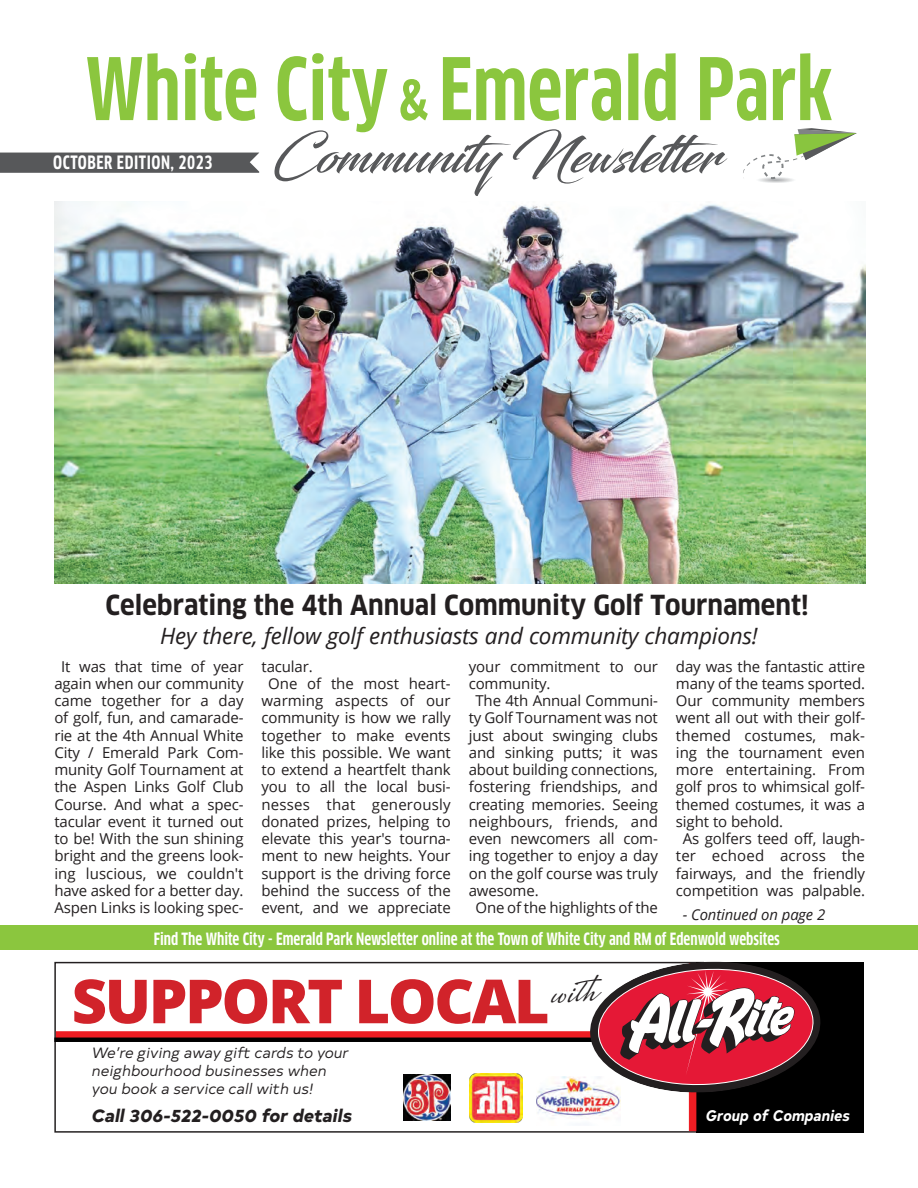
<style>
.page{position:relative;width:918px;height:1188px;background:#fff}
.page>*{position:absolute;margin:0;border:0;box-sizing:border-box;transform-origin:0 0}
.Body_Text{font:700 condensed 84px "Clan OT";color:#8bc63e}
.t1{font:800 60.75px "Open Sans";letter-spacing:-.04em;color:#d1232a}
.Body_Text-2{font:51px "Blacksword";color:#57585a}
.t2{font:43.05px "Mrs Saint Delafield";color:#231f20}
.Body_Text-3{font:700 27px "Clan OT Narr";color:#231f20}
.Body_Text-4{font:italic 22.5px "Open Sans";letter-spacing:-.01em;color:#231f20}
.t3{font:700 condensed 18px "Clan OT";letter-spacing:.03em;color:#fff}
.t4{font:italic 800 17.85px "Typold";color:#231f20}
.Body_Text-5{font:700 condensed 16.5px "Clan OT";color:#fff}
.t5{font:italic 700 15.3px "Typold Condensed";color:#fff}
.Body_Text-6{font:15px/17.2px "Open Sans";letter-spacing:-.01em;color:#231f20;text-align:center}
.Body_Text-7{font:italic 15px "Open Sans";letter-spacing:-.01em;color:#231f20}
.t6{font:italic 14.85px/17.9px "Typold";color:#231f20}
.s1{font-size:54px}
</style>
<div class="page">
<div style="left:0;top:925px;width:918px;height:25px;background:#8bc63e"></div>
<img style="left:469px;top:1074px;width:54px;height:48px">
<img style="left:403px;top:1074px;width:47px;height:46px">
<div style="left:54px;top:962px;width:650px;height:170px;border:1px solid #231f20"></div>
<div style="left:696px;top:962px;width:168px;height:170px;background:#000"></div>
<svg style="left:56px;top:1031px;width:532px;height:7px;background:#de2227"></svg>
<hr style="left:54px;top:1038px;width:548px;height:4px;background:#000">
<div style="left:689px;top:963px;width:7px;height:168px;background:#ee1d23"></div>
<svg style="left:588px;top:962px;width:233px;height:134px"></svg>
<img style="left:536px;top:1077px;width:85px;height:42px">
<img style="left:54px;top:201px;width:811px;height:382px">
<svg style="left:743px;top:128px;width:114px;height:55px"></svg>
<div style="left:0;top:153px;width:259px;height:20px;background:#57585a"></div>
<p class="Body_Text" style="left:86px;top:41px;width:748px">White City <span class="s1">&amp;</span> Emerald Park</p>
<p class="t3" style="left:53px;top:153px;width:161px">OCTOBER EDITION, 2023</p>
<p class="Body_Text-2" style="left:273px;top:125px;width:450px">Community Newsletter</p>
<p class="Body_Text-3" style="left:106px;top:590px;width:705px">Celebrating the 4th Annual Community Golf Tournament!</p>
<p class="Body_Text-4" style="left:160px;top:620px;width:599px">Hey there, fellow golf enthusiasts and community champions!</p>
<p class="Body_Text-6" style="left:54px;top:657px;width:191px">It was that time of year again when our community came together for a day of golf, fun, and camarade&shy;rie at the 4th Annual White<br>City / Emerald Park Com&shy;munity Golf Tournament at the Aspen Links Golf Club<br>Course. And what a spec&shy;tacular event it turned out to be! With the sun shining bright and the greens look&shy;ing luscious, we couldn't have asked for a better day.<br>Aspen Links is looking spec-</p>
<p class="Body_Text-6" style="left:262px;top:657px;width:53px">tacular.</p>
<p class="Body_Text-6" style="left:262px;top:674px;width:191px">One of the most heart&shy;warming aspects of our community is how we rally together to make events like this possible. We want to extend a heartfelt thank you to all the local busi&shy;nesses that generously donated prizes, helping to elevate this year's tourna&shy;ment to new heights. Your support is the driving force behind the success of the event, and we appreciate</p>
<p class="Body_Text-6" style="left:469px;top:657px;width:191px;text-align:left">your commitment to our community.</p>
<p class="Body_Text-6" style="left:469px;top:692px;width:191px;text-align:justify;text-indent:7px">The 4th Annual Communi&shy;ty Golf Tournament was not just about swinging clubs and sinking putts; it was about building connections, fostering friendships, and creating memories. Seeing neighbours, friends, and even newcomers all com&shy;ing together to enjoy a day on the golf course was truly awesome.</p>
<p class="Body_Text-6" style="left:476px;top:899px;width:184px">One of the highlights of the</p>
<p class="Body_Text-6" style="left:676px;top:657px;width:191px;text-align:justify">day was the fantastic attire many of the teams sported.<br>Our community members went all out with their golf&shy;themed costumes, mak&shy;ing the tournament even more entertaining. From golf pros to whimsical golf&shy;themed costumes, it was a sight to behold.</p>
<p class="Body_Text-6" style="left:676px;top:830px;width:191px">As golfers teed off, laugh&shy;ter echoed across the fairways, and the friendly competition was palpable.</p>
<p class="Body_Text-7" style="left:683px;top:904px;width:144px">- Continued on page 2</p>
<p class="Body_Text-5" style="left:154px;top:929px;width:628px">Find The White City - Emerald Park Newsletter online at the Town of White City and RM of Edenwold websites</p>
<p class="t1" style="left:72px;top:955px;width:479px">SUPPORT LOCAL</p>
<p class="t2" style="left:547px;top:964px;width:48px;rotate:-5deg">with</p>
<p class="t6" style="left:92px;top:1043px;width:258px">We’re giving away gift cards to your neighbourhood businesses when you book a service call with us!</p>
<p class="t4" style="left:92px;top:1101px;width:262px">Call 306-522-0050 for details</p>
<p class="t5" style="left:706px;top:1100px;width:146px">Group of Companies</p>
</div>
